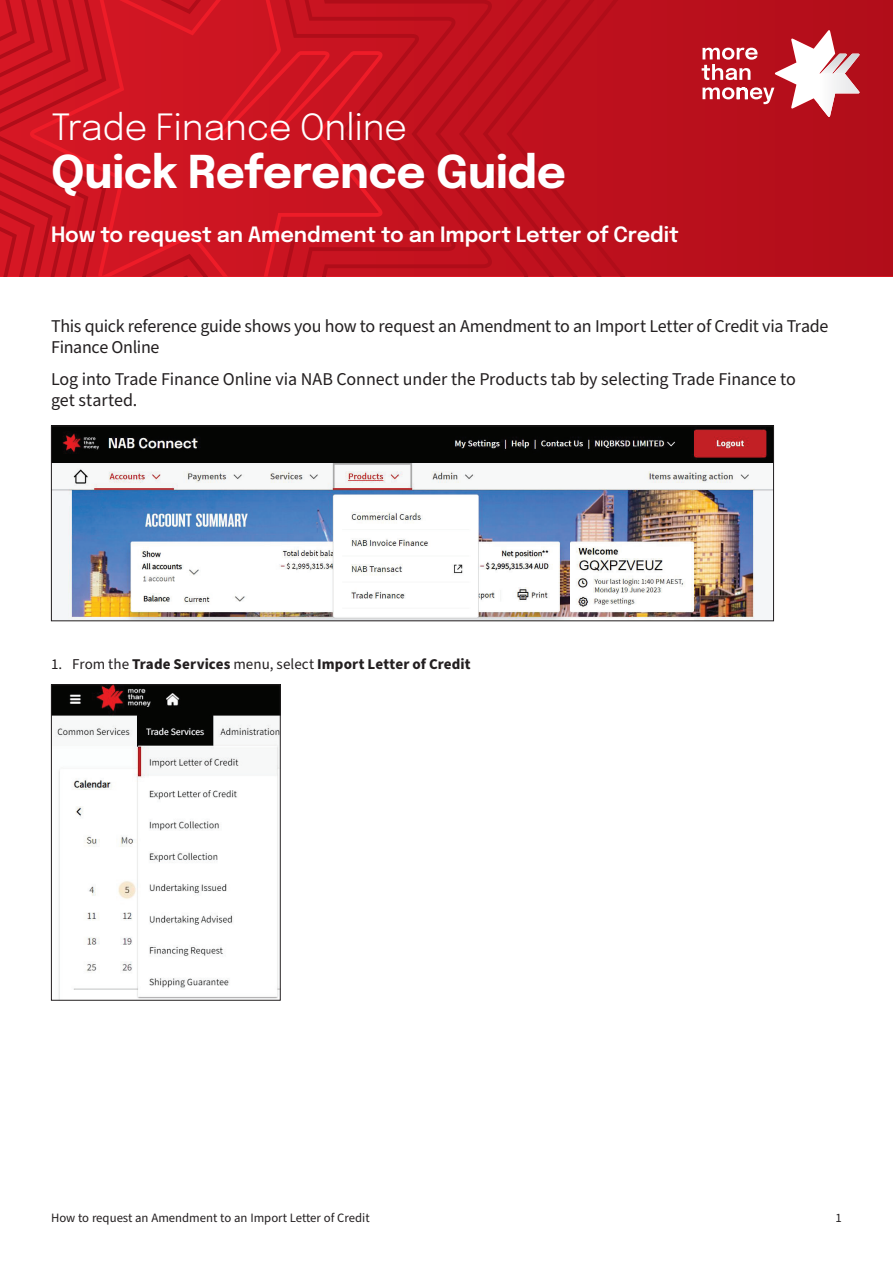
<style>
.page{position:relative;width:893px;height:1263px;background:#fff}
.page>*{position:absolute;margin:0;border:0;box-sizing:border-box;transform-origin:0 0}
.t1{font:700 45px "Epilogue";letter-spacing:-.01em;color:#fff}
.t2{font:36px "Epilogue";letter-spacing:-.01em;color:#fff}
.t3{font:600 21px "Epilogue";letter-spacing:-.005em;color:#fff}
.t4{font:18px/21px "Source Sans Pro";letter-spacing:-.01em;color:#231f20}
.t5{font:700 15px "Source Sans Pro";letter-spacing:.005em;color:#231f20}
.t6{font:12.75px "Source Sans Pro";color:#231f20}
.s1{font-weight:400}
</style>
<div class="page">
<div style="left:679px;top:0;width:214px;height:276px;background:#b50e1b"></div>
<svg style="left:0;top:0;width:679px;height:276px;background:#be101d"></svg>
<svg style="left:29px;top:0;width:355px;height:276px;background:#cd1421"></svg>
<svg style="left:702px;top:30px;width:158px;height:87px"></svg>
<img style="left:847px;top:54px;width:13px;height:20px">
<img style="left:820px;top:54px;width:27px;height:20px">
<img style="left:53px;top:428px;width:719px;height:191px">
<div style="left:51px;top:426px;width:723px;height:195px;border:1px solid #231f20"></div>
<img style="left:53px;top:686px;width:226px;height:313px">
<div style="left:51px;top:684px;width:230px;height:317px;border:1px solid #231f20"></div>
<h2 class="t2" style="left:51px;top:102px;width:358px">Trade Finance Online</h2>
<h1 class="t1" style="left:51px;top:140px;width:517px">Quick Reference Guide</h1>
<p class="t3" style="left:51px;top:220px;width:629px">How to request an Amendment to an Import Letter of Credit</p>
<p class="t4" style="left:51px;top:316px;width:779px">This quick reference guide shows you how to request an Amendment to an Import Letter of Credit via Trade<br>Finance Online</p>
<p class="t4" style="left:51px;top:369px;width:746px">Log into Trade Finance Online via NAB Connect under the Products tab by selecting Trade Finance to get started.</p>
<p class="t5" style="left:51px;top:654px;width:421px"><span class="s1">1. From the</span> Trade Services <span class="s1">menu, select</span> Import Letter of Credit</p>
<p class="t6" style="left:51px;top:1209px;width:320px">How to request an Amendment to an Import Letter of Credit</p>
<p class="t6" style="left:836px;top:1209px;width:8px">1</p>
</div>
